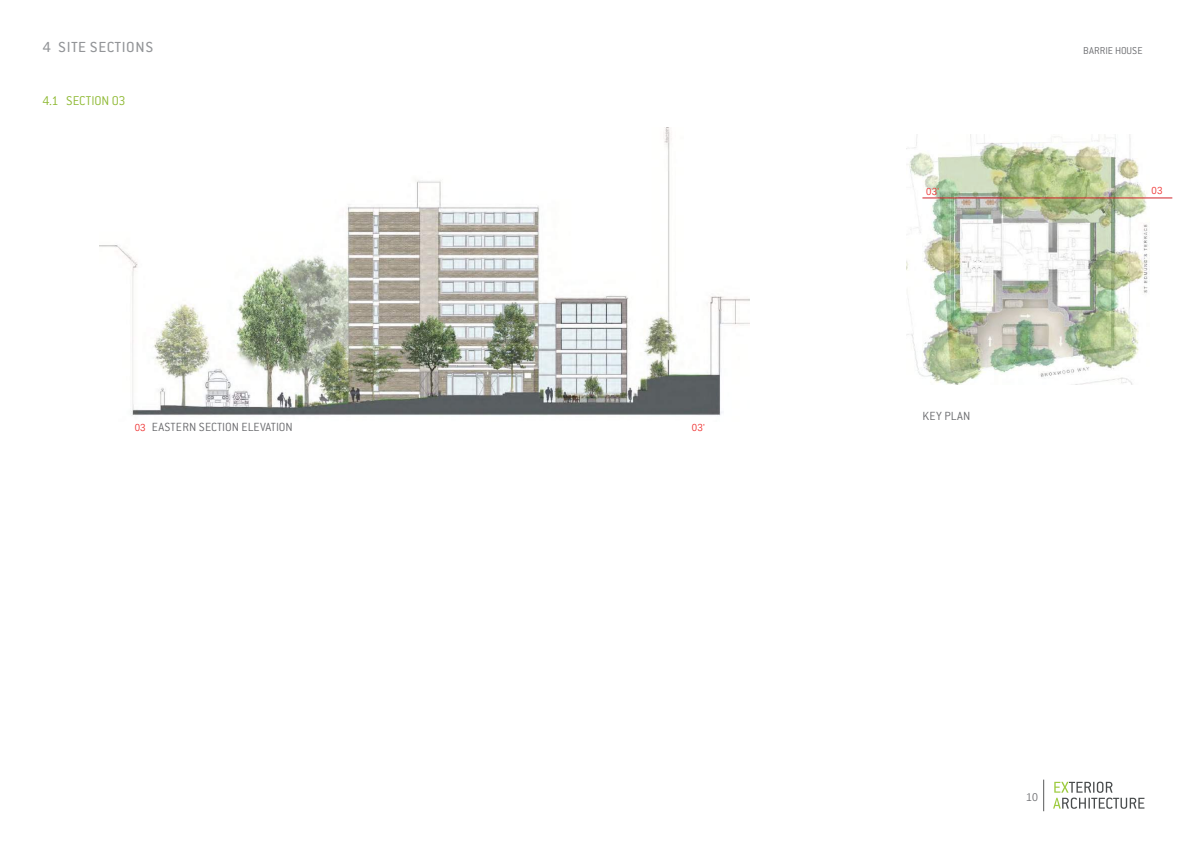
<style>
.page{position:relative;width:1191px;height:842px;background:#fff}
.page>*{position:absolute;margin:0;border:0;box-sizing:border-box;transform-origin:0 0}
.t1{font:16px "Conduit ITC";letter-spacing:.04em;color:#939598;scale:1.05 1}
.t2{font:14px "Conduit ITC Light";letter-spacing:-.01em;color:#90ba36}
.t3{font:13px "Conduit ITC Light";letter-spacing:.005em;color:#6c6d70}
.t4{font:11px "Conduit ITC Light";color:#6c6d70}
.t5{font:11px "Kalinga";color:#6c6d70;scale:.95 1}
.t6{font:10px "Kalinga";letter-spacing:.03em;color:#ee2d2d;scale:.95 1}
</style>
<div class="page">
<img style="left:906px;top:135px;width:243px;height:249px">
<img style="left:99px;top:128px;width:650px;height:288px">
<hr style="left:922px;top:197px;width:250px;height:1px;background:#d0222a">
<hr style="left:1043px;top:780px;width:1px;height:31px;background:#57585a">
<svg style="left:1053px;top:782px;width:91px;height:27px"></svg>
<p class="t1" style="left:43px;top:38px;width:107px">4 SITE SECTIONS</p>
<p class="t2" style="left:43px;top:92px;width:85px">4.1 SECTION 03</p>
<p class="t3" style="left:152px;top:419px;width:142px">EASTERN SECTION ELEVATION</p>
<p class="t6" style="left:692px;top:421px;width:15px">03’</p>
<p class="t6" style="left:135px;top:421px;width:13px">03</p>
<p class="t6" style="left:926px;top:185px;width:15px">03’</p>
<p class="t3" style="left:922px;top:408px;width:49px">KEY PLAN</p>
<p class="t4" style="left:1083px;top:43px;width:61px">BARRIE HOUSE</p>
<p class="t6" style="left:1151px;top:184px;width:13px">03</p>
<p class="t5" style="left:1026px;top:790px;width:14px">10</p>
</div>
